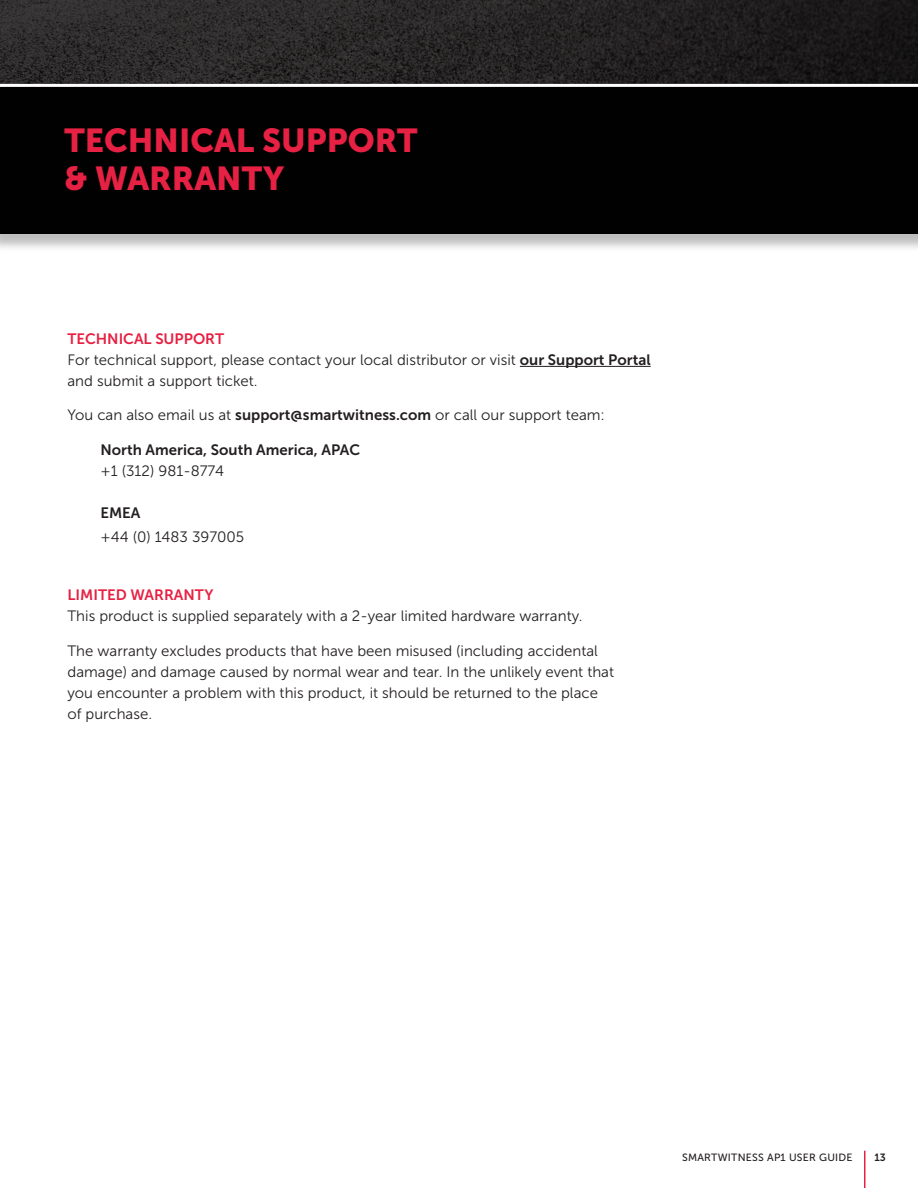
<style>
.page{position:relative;width:918px;height:1188px;background:#fff}
.page>*{position:absolute;margin:0;border:0;box-sizing:border-box;transform-origin:0 0}
.Section_Header_Bold{font:33px/37.5px "Museo Sans 900";color:#e72143}
.Introduction{font:15px/21px "Museo Sans 300";color:#231f20}
.Introduction-2{font:15px "Museo Sans 700";color:#231f20}
.t1{font:10.5px "Museo Sans 500";letter-spacing:.025em;color:#231f20}
.t2{font:10.5px "Museo Sans 700";color:#231f20}
.s1{font-family:"Museo Sans 700";color:#e72143}
.s2{font-family:"Museo Sans 700"}
</style>
<div class="page">
<hr style="left:864px;top:1151px;width:1px;height:37px;background:#e72143">
<div style="left:0;top:41px;width:918px;height:211px;background:#231f20;opacity:.29"></div>
<div style="left:0;top:39px;width:918px;height:195px;background:#010101"></div>
<svg style="left:0;top:0;width:918px;height:84px;background:#262424"></svg>
<hr style="left:0;top:84px;width:918px;height:3px;background:#fff">
<hr style="left:520px;top:366px;width:131px;height:1px;background:#231f20">
<p class="Section_Header_Bold" style="left:64px;top:122px;width:355px">TECHNICAL SUPPORT &amp; WARRANTY</p>
<p class="Introduction" style="left:68px;top:328px;width:585px"><span class="s1">TECHNICAL SUPPORT<br></span>For technical support, please contact your local distributor or visit <span class="s2">our Support Portal </span>and submit a support ticket.</p>
<p class="Introduction" style="left:68px;top:405px;width:539px">You can also email us at <span class="s2">support@smartwitness.com</span> or call our support team:</p>
<p class="Introduction-2" style="left:100px;top:441px;width:261px">North America, South America, APAC</p>
<p class="Introduction" style="left:100px;top:460px;width:125px">+1 (312) 981-8774</p>
<p class="Introduction-2" style="left:100px;top:504px;width:41px">EMEA</p>
<p class="Introduction" style="left:100px;top:526px;width:145px">+44 (0) 1483 397005</p>
<p class="Introduction" style="left:68px;top:585px;width:517px"><span class="s1">LIMITED WARRANTY<br></span>This product is supplied separately with a 2-year limited hardware warranty.</p>
<p class="Introduction" style="left:68px;top:640px;width:548px">The warranty excludes products that have been misused (including accidental damage) and damage caused by normal wear and tear. In the unlikely event that you encounter a problem with this product, it should be returned to the place of purchase.</p>
<p class="t1" style="left:682px;top:1152px;width:172px">SMARTWITNESS AP1 USER GUIDE</p>
<p class="t2" style="left:875px;top:1152px;width:13px">13</p>
</div>
